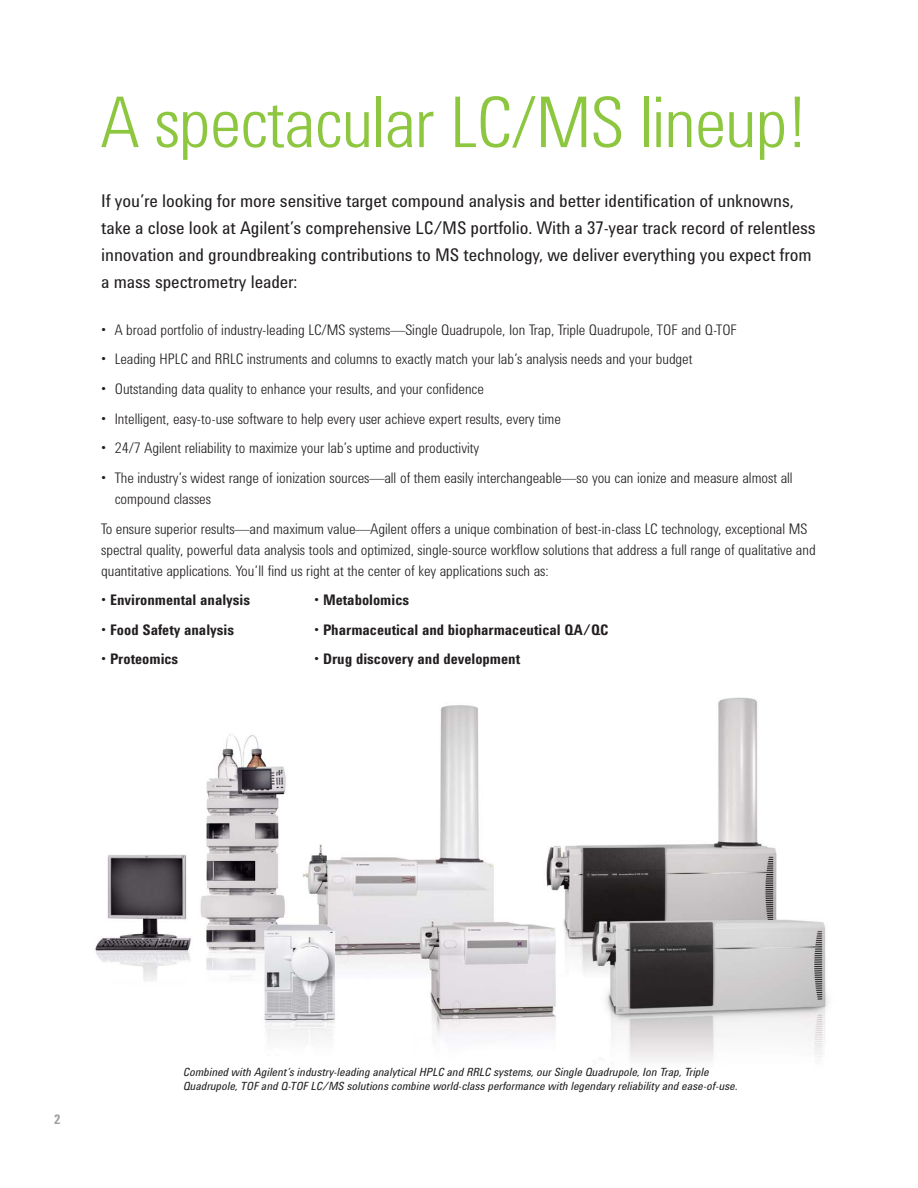
<style>
.page{position:relative;width:918px;height:1188px;background:#fff}
.page>*{position:absolute;margin:0;border:0;box-sizing:border-box;transform-origin:0 0}
.t1{font:300 72px "Agilent Cond";letter-spacing:-.01em;color:#8dc63f}
.t2{font:18px/27px "Agilent Cond";letter-spacing:-.005em;color:#231f20}
.t3{font:300 15px/21px "Agilent Cond";color:#231f20}
.t4{font:700 15px "Agilent Cond";color:#231f20}
.t5{font:700 13.5px "Agilent Cond";color:#a0a0a4}
.t6{font:italic 11.7px/14.2px "Agilent Cond";color:#231f20}
</style>
<div class="page">
<img style="left:95px;top:697px;width:733px;height:364px">
<h1 class="t1" style="left:101px;top:95px;width:708px">A spectacular LC/MS lineup!</h1>
<p class="t2" style="left:101px;top:189px;width:716px">If you’re looking for more sensitive target compound analysis and better identification of unknowns, take a close look at Agilent’s comprehensive LC/MS portfolio. With a 37-year track record of relentless innovation and groundbreaking contributions to MS technology, we deliver everything you expect from a mass spectrometry leader:</p>
<p class="t3" style="left:101px;top:321px;width:637px">• A broad portfolio of industry-leading LC/MS systems—Single Quadrupole, Ion Trap, Triple Quadrupole, TOF and Q-TOF</p>
<p class="t3" style="left:101px;top:350px;width:593px">• Leading HPLC and RRLC instruments and columns to exactly match your lab’s analysis needs and your budget</p>
<p class="t3" style="left:101px;top:380px;width:384px">• Outstanding data quality to enhance your results, and your confidence</p>
<p class="t3" style="left:101px;top:410px;width:461px">• Intelligent, easy-to-use software to help every user achieve expert results, every time</p>
<p class="t3" style="left:101px;top:439px;width:379px">• 24/7 Agilent reliability to maximize your lab’s uptime and productivity</p>
<p class="t3" style="left:115px;top:469px;width:679px;text-indent:-14px">• The industry’s widest range of ionization sources—all of them easily interchangeable—so you can ionize and measure almost all compound classes</p>
<p class="t3" style="left:101px;top:519px;width:716px">To ensure superior results—and maximum value—Agilent offers a unique combination of best-in-class LC technology, exceptional MS spectral quality, powerful data analysis tools and optimized, single-source workflow solutions that address a full range of qualitative and quantitative applications. You’ll find us right at the center of key applications such as:</p>
<p class="t4" style="left:101px;top:594px;width:150px">• Environmental analysis</p>
<p class="t4" style="left:314px;top:594px;width:96px">• Metabolomics</p>
<p class="t4" style="left:101px;top:624px;width:134px">• Food Safety analysis</p>
<p class="t4" style="left:314px;top:624px;width:296px">• Pharmaceutical and biopharmaceutical QA/QC</p>
<p class="t4" style="left:101px;top:654px;width:79px">• Proteomics</p>
<p class="t4" style="left:314px;top:654px;width:207px">• Drug discovery and development</p>
<p class="t5" style="left:54px;top:1114px;width:8px">2</p>
<p class="t6" style="left:183px;top:1066px;width:556px">Combined with Agilent’s industry-leading analytical HPLC and RRLC systems, our Single Quadrupole, Ion Trap, Triple<br>Quadrupole, TOF and Q-TOF LC/MS solutions combine world-class performance with legendary reliability and ease-of-use.</p>
</div>
